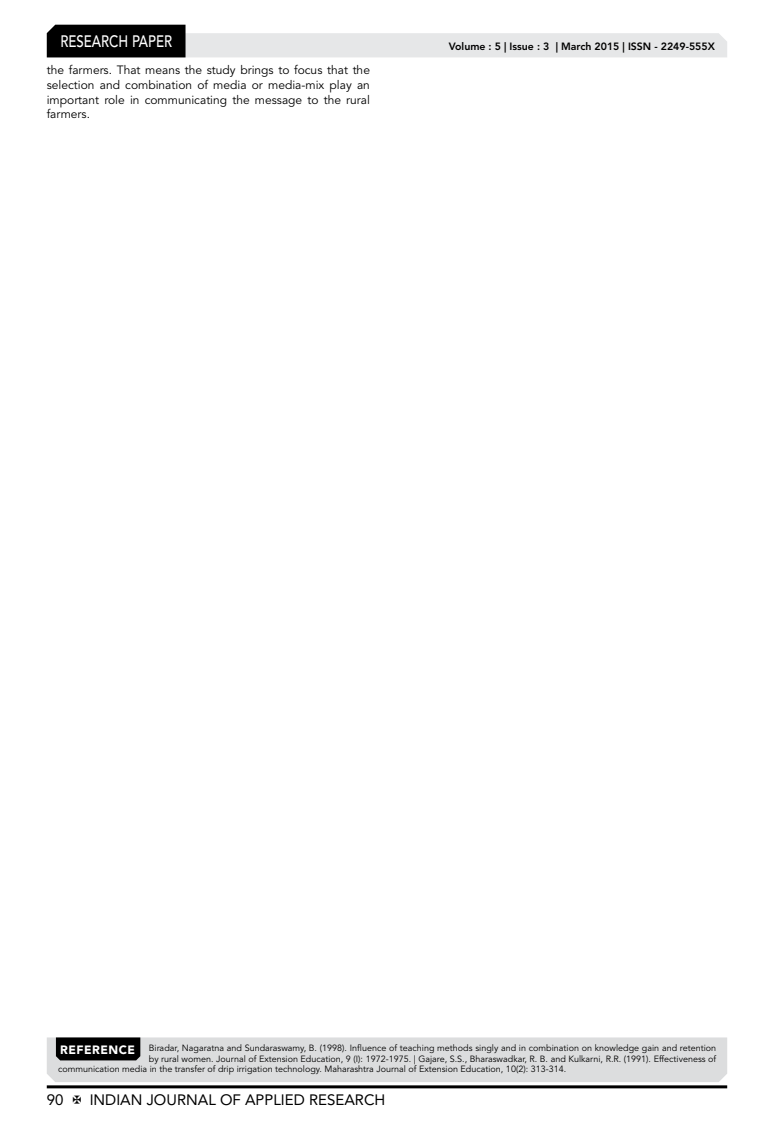
<style>
.page{position:relative;width:774px;height:1136px;background:#fff}
.page>*{position:absolute;margin:0;border:0;box-sizing:border-box;transform-origin:0 0}
.t1{font:500 16.5px "Avenir LT Std";color:#fff;scale:.8 1}
.t2{font:15px "Avenir LT Std";color:#000}
.t3{font:12px/14.7px "Avenir LT Std";color:#000;text-align:justify}
.t4{font:800 10.5px "Avenir LT Std";color:#000}
.t5{font:9px "Avenir LT Std";color:#000}
.s1{font-weight:900;font-size:12px;color:#fff}
</style>
<div class="page">
<hr style="left:47px;top:1085px;width:680px;height:3px;background:#000">
<svg style="left:47px;top:25px;width:680px;height:32px"></svg>
<svg style="left:47px;top:1037px;width:680px;height:44px;background:#cecfd0"></svg>
<h1 class="t1" style="left:60px;top:32px;width:139px">RESEARCH PAPER</h1>
<h3 class="t3" style="left:47px;top:63px;width:325px">the farmers. That means the study brings to focus that the selection and combination of media or media-mix play an important role in communicating the message to the rural farmers.</h3>
<p class="t4" style="left:449px;top:41px;width:268px">Volume : 5 | Issue : 3 | March 2015 | ISSN - 2249-555X</p>
<p class="t5" style="left:60px;top:1042px;width:657px"><span class="s1">REFERENCE</span> Biradar, Nagaratna and Sundaraswamy, B. (1998). Influence of teaching methods singly and in combination on knowledge gain and retention</p>
<p class="t5" style="left:149px;top:1053px;width:569px">by rural women. Journal of Extension Education, 9 (I): 1972-1975. | Gajare, S.S., Bharaswadkar, R. B. and Kulkarni, R.R. (1991). Effectiveness of</p>
<p class="t5" style="left:58px;top:1063px;width:510px">communication media in the transfer of drip irrigation technology. Maharashtra Journal of Extension Education, 10(2): 313-314.</p>
<h2 class="t2" style="left:47px;top:1090px;width:18px">90</h2>
<h2 class="t2" style="left:90px;top:1090px;width:297px">INDIAN JOURNAL OF APPLIED RESEARCH</h2>
</div>
